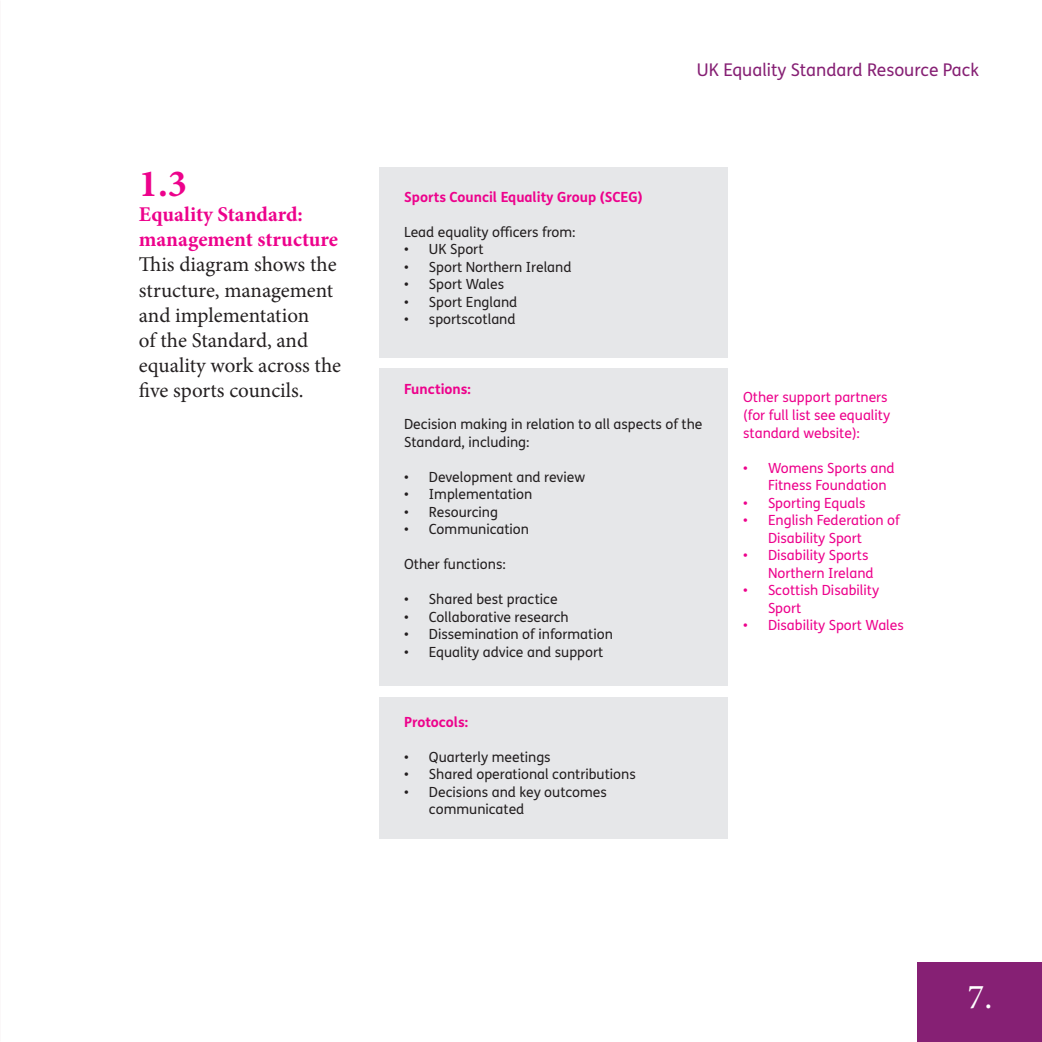
<style>
.page{position:relative;width:1042px;height:1042px;background:#fff}
.page>*{position:absolute;margin:0;border:0;box-sizing:border-box;transform-origin:0 0}
.t1{font:700 38.5px "Minion Pro";color:#ed028c}
.t2{font:35px "Minion Pro";color:#fff}
.t3{font:21px/25.2px "Minion Pro";letter-spacing:-.005em;color:#231f20}
.t4{font:700 21px/25.2px "Minion Pro";color:#ed028c}
.t5{font:17.5px "FS Me Pro";color:#862074}
.t6{font:14px/17.5px "FS Me Pro";color:#231f20}
.t7{font:14px/17.5px "FS Me Pro";color:#ed028c}
.t8{font:700 14px "FS Me Pro";color:#ed028c}
</style>
<div class="page">
<div style="left:378px;top:168px;width:349px;height:190px;background:#e6e7e9"></div>
<div style="left:378px;top:697px;width:349px;height:141px;background:#e6e7e9"></div>
<div style="left:378px;top:368px;width:349px;height:317px;background:#e6e7e9"></div>
<div style="left:918px;top:962px;width:124px;height:80px;background:#862074"></div>
<h1 class="t1" style="left:139px;top:156px;width:50px">1.3</h1>
<h3 class="t4" style="left:139px;top:201px;width:201px">Equality Standard: management structure</h3>
<h3 class="t3" style="left:139px;top:252px;width:204px">This diagram shows the structure, management and implementation<br>of the Standard, and equality work across the five sports councils.</h3>
<p class="t8" style="left:404px;top:186px;width:240px">Sports Council Equality Group (SCEG)</p>
<p class="t6" style="left:404px;top:223px;width:173px">Lead equality officers from:</p>
<p class="t6" style="left:404px;top:240px;width:81px">• UK Sport</p>
<p class="t6" style="left:404px;top:258px;width:169px">• Sport Northern Ireland</p>
<p class="t6" style="left:404px;top:275px;width:101px">• Sport Wales</p>
<p class="t6" style="left:404px;top:293px;width:115px">• Sport England</p>
<p class="t6" style="left:404px;top:310px;width:113px">• sportscotland</p>
<p class="t5" style="left:697px;top:58px;width:283px">UK Equality Standard Resource Pack</p>
<p class="t8" style="left:404px;top:378px;width:68px">Functions:</p>
<p class="t6" style="left:404px;top:415px;width:300px">Decision making in relation to all aspects of the<br>Standard, including:</p>
<p class="t6" style="left:404px;top:468px;width:183px">• Development and review</p>
<p class="t6" style="left:404px;top:485px;width:130px">• Implementation</p>
<p class="t6" style="left:404px;top:503px;width:95px">• Resourcing</p>
<p class="t6" style="left:404px;top:520px;width:126px">• Communication</p>
<p class="t6" style="left:404px;top:555px;width:103px">Other functions:</p>
<p class="t6" style="left:404px;top:590px;width:155px">• Shared best practice</p>
<p class="t6" style="left:404px;top:608px;width:166px">• Collaborative research</p>
<p class="t6" style="left:404px;top:625px;width:210px">• Dissemination of information</p>
<p class="t6" style="left:404px;top:643px;width:201px">• Equality advice and support</p>
<p class="t8" style="left:404px;top:711px;width:65px">Protocols:</p>
<p class="t6" style="left:404px;top:748px;width:148px">• Quarterly meetings</p>
<p class="t6" style="left:404px;top:765px;width:233px">• Shared operational contributions</p>
<p class="t6" style="left:429px;top:783px;width:180px;text-indent:-25px">• Decisions and key outcomes communicated</p>
<p class="t7" style="left:743px;top:388px;width:148px">Other support partners (for full list see equality standard website):</p>
<p class="t7" style="left:768px;top:458px;width:128px;text-indent:-25px">• Womens Sports and<br>Fitness Foundation</p>
<p class="t7" style="left:743px;top:493px;width:124px">• Sporting Equals</p>
<p class="t7" style="left:768px;top:511px;width:133px;text-indent:-25px">• English Federation of<br>Disability Sport</p>
<p class="t7" style="left:768px;top:546px;width:107px;text-indent:-25px">• Disability Sports<br>Northern Ireland</p>
<p class="t7" style="left:768px;top:581px;width:113px;text-indent:-25px">• Scottish Disability<br>Sport</p>
<p class="t7" style="left:743px;top:616px;width:162px">• Disability Sport Wales</p>
<h2 class="t2" style="left:967px;top:973px;width:26px">7.</h2>
</div>
